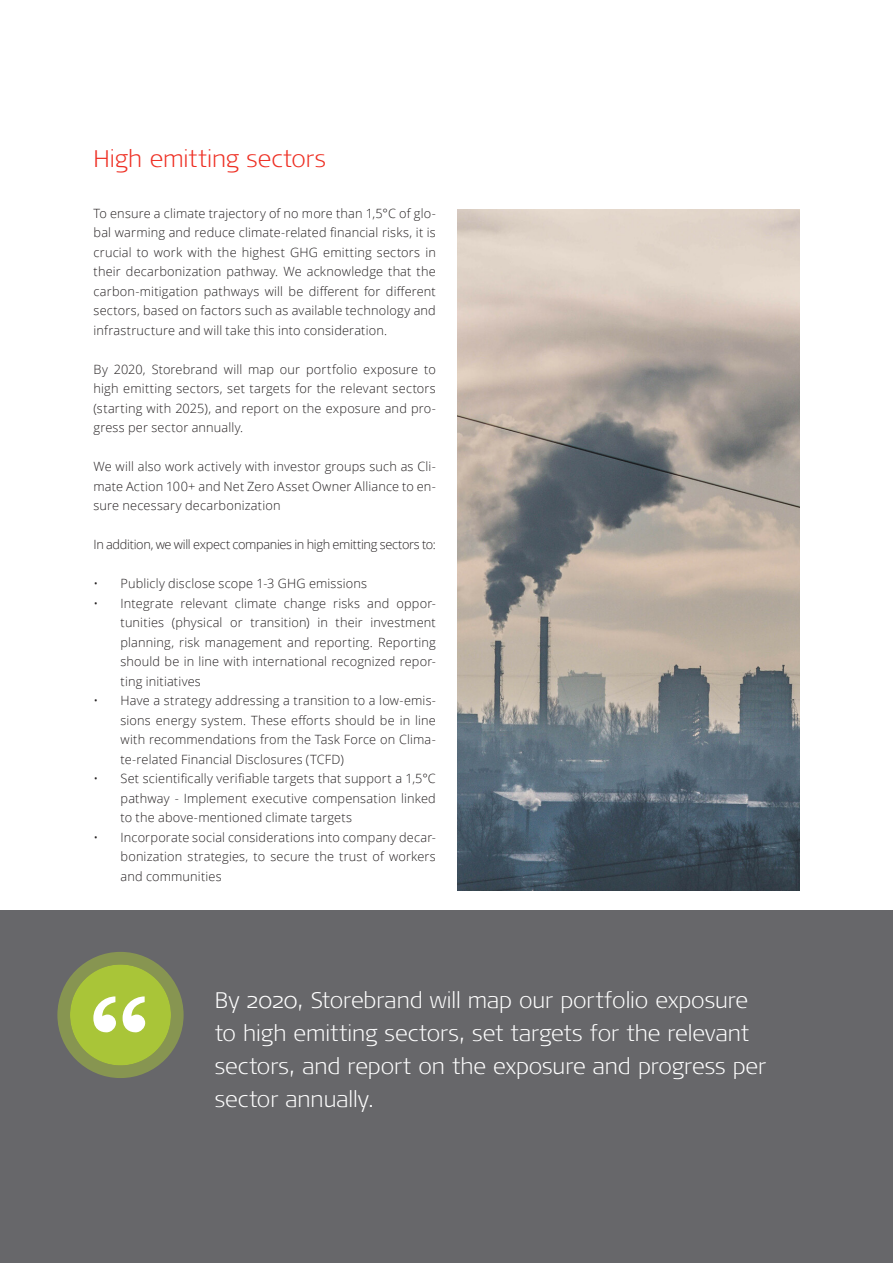
<style>
.page{position:relative;width:893px;height:1263px;background:#fff}
.page>*{position:absolute;margin:0;border:0;box-sizing:border-box;transform-origin:0 0}
.Tittel_16_20{font:300 expanded 24px "Signa OT";letter-spacing:-.005em;color:#ee2e22}
.Ingress_Sitat_innsid{font:300 expanded 22.5px/33px "Signa OT";letter-spacing:-.005em;color:#fff}
.Brødtekst_8_5_13{font:300 12.75px/19.5px "Open Sans";letter-spacing:.01em;color:#231f20;text-align:justify}
.Brødtekst_8_5_13-2{font:300 12.75px "Open Sans";letter-spacing:-.025em;color:#231f20}
</style>
<div class="page">
<img style="left:457px;top:209px;width:342px;height:682px">
<div style="left:0;top:910px;width:893px;height:353px;background:#67676a"></div>
<div style="left:70px;top:964px;width:101px;height:101px;background:#a9c538;border-radius:50%"></div>
<div style="left:57px;top:952px;width:127px;height:126px;border:13px solid #a9c538;border-radius:50%"></div>
<svg style="left:123px;top:996px;width:22px;height:37px"></svg>
<svg style="left:93px;top:996px;width:23px;height:37px"></svg>
<p class="Tittel_16_20" style="left:94px;top:144px;width:234px">High emitting sectors</p>
<p class="Brødtekst_8_5_13" style="left:94px;top:203px;width:344px">To ensure a climate trajectory of no more than 1,5°C of glo&shy;bal warming and reduce climate-related financial risks, it is crucial to work with the highest GHG emitting sectors in their decarbonization pathway. We acknowledge that the carbon-mitigation pathways will be different for different sectors, based on factors such as available technology and infrastructure and will take this into consideration.</p>
<p class="Brødtekst_8_5_13" style="left:94px;top:359px;width:344px">By 2020, Storebrand will map our portfolio exposure to high emitting sectors, set targets for the relevant sectors (starting with 2025), and report on the exposure and pro&shy;gress per sector annually.</p>
<p class="Brødtekst_8_5_13" style="left:94px;top:457px;width:344px">We will also work actively with investor groups such as Cli&shy;mate Action 100+ and Net Zero Asset Owner Alliance to en&shy;sure necessary decarbonization</p>
<p class="Brødtekst_8_5_13-2" style="left:94px;top:536px;width:344px">In addition, we will expect companies in high emitting sectors to:</p>
<p class="Brødtekst_8_5_13" style="left:94px;top:574px;width:275px">• Publicly disclose scope 1-3 GHG emissions</p>
<p class="Brødtekst_8_5_13" style="left:121px;top:593px;width:317px;text-indent:-27px">• Integrate relevant climate change risks and oppor&shy;tunities (physical or transition) in their investment planning, risk management and reporting. Reporting should be in line with international recognized repor&shy;ting initiatives</p>
<p class="Brødtekst_8_5_13" style="left:121px;top:691px;width:317px;text-indent:-27px">• Have a strategy addressing a transition to a low-emis&shy;sions energy system. These efforts should be in line with recommendations from the Task Force on Clima&shy;te-related Financial Disclosures (TCFD)</p>
<p class="Brødtekst_8_5_13" style="left:121px;top:769px;width:317px;text-indent:-27px">• Set scientifically verifiable targets that support a 1,5°C pathway - Implement executive compensation linked to the above-mentioned climate targets</p>
<p class="Brødtekst_8_5_13" style="left:121px;top:827px;width:317px;text-indent:-27px">• Incorporate social considerations into company decar&shy;bonization strategies, to secure the trust of workers and communities</p>
<p class="Ingress_Sitat_innsid" style="left:215px;top:983px;width:553px">By 2020, Storebrand will map our portfolio exposure to high emitting sectors, set targets for the relevant sectors, and report on the exposure and progress per sector annually.</p>
</div>
